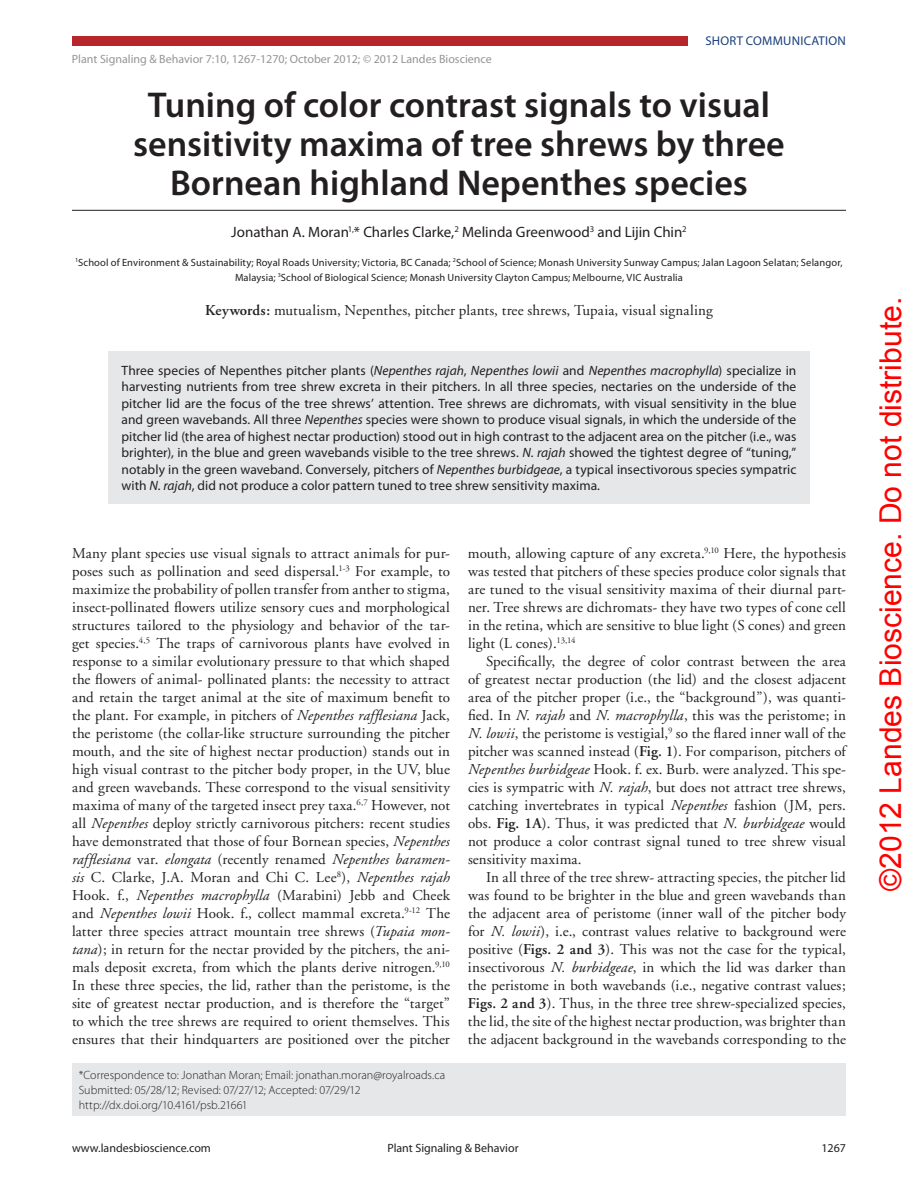
<style>
.page{position:relative;width:918px;height:1188px;background:#fff}
.page>*{position:absolute;margin:0;border:0;box-sizing:border-box;transform-origin:0 0}
.t1{font:600 36px/39px "Myriad Pro";color:#231f20;text-align:center}
.t2{font:30.15px "Arial";color:#f00}
.t3{font:15px/18px "Adobe Garamond";letter-spacing:.01em;color:#231f20;text-align:justify}
.t4{font:15px "Myriad Pro";color:#231f20}
.t5{font:13.5px/16.5px "Myriad Pro";letter-spacing:.005em;color:#231f20;text-align:justify}
.t6{font:12.75px "Myriad Pro";letter-spacing:.02em;color:#193f7c}
.t7{font:300 12px/15px "Myriad Pro";letter-spacing:.005em;color:#231f20}
.t8{font:12px "Myriad Pro";color:#939598}
.t9{font:12px "Myriad Pro";color:#231f20}
.t10{font:10.5px/15px "Myriad Pro";letter-spacing:.015em;color:#231f20;text-align:center}
.s1{font-weight:600}
.s2{font-style:italic}
</style>
<div class="page">
<div style="left:72px;top:36px;width:616px;height:10px;background:#b7262b"></div>
<div style="left:72px;top:1063px;width:774px;height:53px;background:#e6e7e9"></div>
<div style="left:108px;top:351px;width:702px;height:153px;background:#e6e7e9"></div>
<hr style="left:72px;top:210px;width:774px;height:1px;background:#231f20">
<p class="t8" style="left:72px;top:52px;width:421px">Plant Signaling &amp; Behavior 7:10, 1267-1270; October 2012; © 2012 Landes Bioscience</p>
<p class="t6" style="left:705px;top:33px;width:142px">Short Communication</p>
<h1 class="t1" style="left:133px;top:85px;width:653px">Tuning of color contrast signals to visual sensitivity maxima of tree shrews by three<br>Bornean highland Nepenthes species</h1>
<p class="t4" style="left:231px;top:223px;width:457px">Jonathan A. Moran<sup>1,</sup>* Charles Clarke,<sup>2</sup> Melinda Greenwood<sup>3</sup> and Lijin Chin<sup>2</sup></p>
<p class="t10" style="left:75px;top:255px;width:769px"><sup>1</sup>School of Environment &amp; Sustainability; Royal Roads University; Victoria, BC Canada; <sup>2</sup>School of Science; Monash University Sunway Campus; Jalan Lagoon Selatan; Selangor,<br>Malaysia; <sup>3</sup>School of Biological Science; Monash University Clayton Campus; Melbourne, VIC Australia</p>
<p class="t3" style="left:205px;top:302px;width:509px"><span class="s1">Keywords:</span> mutualism, Nepenthes, pitcher plants, tree shrews, Tupaia, visual signaling</p>
<p class="t5" style="left:121px;top:362px;width:677px">Three species of N epenthes pitcher plants (<span class="s2">Nepenthes rajah</span>, <span class="s2">Nepenthes lowii</span> and <span class="s2">Nepenthes macrophylla</span>) specialize in harvesting nutrients from tree shrew excreta in their pitchers. In all three species, nectaries on the underside of the pitcher lid are the focus of the tree shrews’ attention. Tree shrews are dichromats, with visual sensitivity in the blue and green wavebands. All three <span class="s2">Nepenthes</span> species were shown to produce visual signals, in which the underside of the pitcher lid (the area of highest nectar production) stood out in high contrast to the adjacent area on the pitcher (i.e., was brighter), in the blue and green wavebands visible to the tree shrews. <span class="s2">N. rajah</span> showed the tightest degree of “tuning,” notably in the green waveband. Conversely, pitchers of <span class="s2">Nepenthes burbidgeae</span>, a typical insectivorous species sympatric with <span class="s2">N. rajah</span>, did not produce a color pattern tuned to tree shrew sensitivity maxima.</p>
<p class="t3" style="left:72px;top:545px;width:380px">Many plant species use visual signals to attract animals for pur&shy;poses such as pollination and seed dispersal.<sup>1-3</sup> For example, to maximize the probability of pollen transfer from anther to stigma, insect-pollinated flowers utilize sensory cues and morphological structures tailored to the physiology and behavior of the tar&shy;get species.<sup>4,5</sup> The traps of carnivorous plants have evolved in response to a similar evolutionary pressure to that which shaped the flowers of animal- pollinated plants: the necessity to attract and retain the target animal at the site of maximum benefit to the plant. For example, in pitchers of <span class="s2">Nepenthes rafflesiana</span> Jack, the peristome (the collar-like structure surrounding the pitcher mouth, and the site of highest nectar production) stands out in high visual contrast to the pitcher body proper, in the UV, blue and green wavebands. These correspond to the visual sensitivity maxima of many of the targeted insect prey taxa.<sup>6,7</sup> However, not all <span class="s2">Nepenthes</span> deploy strictly carnivorous pitchers: recent studies have demonstrated that those of four Bornean species, <span class="s2">Nepenthes rafflesiana</span> var. <span class="s2">elongata</span> (recently renamed <span class="s2">Nepenthes baramen&shy;sis</span> C. Clarke, J.A. Moran and Chi C. Lee<sup>8</sup>), <span class="s2">Nepenthes rajah </span>Hook. f., <span class="s2">Nepenthes macrophylla</span> (Marabini) Jebb and Cheek and <span class="s2">Nepenthes lowii</span> Hook. f., collect mammal excreta.<sup>9-12</sup> The latter three species attract mountain tree shrews (<span class="s2">Tupaia mon&shy;tana</span>); in return for the nectar provided by the pitchers, the ani&shy;mals deposit excreta, from which the plants derive nitrogen.<sup>9,10<br></sup>In these three species, the lid, rather than the peristome, is the site of greatest nectar production, and is therefore the “target” to which the tree shrews are required to orient themselves. This ensures that their hindquarters are positioned over the pitcher</p>
<p class="t7" style="left:79px;top:1068px;width:368px">*Correspondence to: Jonathan Moran; Email: jonathan.moran@royalroads.ca<br>Submitted: 05/28/12; Revised: 07/27/12; Accepted: 07/29/12 http://dx.doi.org/10.4161/psb.21661</p>
<p class="t3" style="left:468px;top:545px;width:379px">mouth, allowing capture of any excreta.<sup>9,10</sup> Here, the hypothesis was tested that pitchers of these species produce color signals that are tuned to the visual sensitivity maxima of their diurnal part&shy;ner. Tree shrews are dichromats- they have two types of cone cell in the retina, which are sensitive to blue light (S cones) and green light (L cones).<sup>13,14</sup></p>
<p class="t3" style="left:468px;top:653px;width:379px;text-indent:18px">Specifically, the degree of color contrast between the area of greatest nectar production (the lid) and the closest adjacent area of the pitcher proper (i.e., the “background”), was quanti&shy;fied. In <span class="s2">N. rajah</span> and <span class="s2">N. macrophylla</span>, this was the peristome; in <span class="s2">N. lowii</span>, the peristome is vestigial,<sup>9</sup> so the flared inner wall of the pitcher was scanned instead (<span class="s1">Fig. 1</span>). For comparison, pitchers of <span class="s2">Nepenthes burbidgeae</span> Hook. f. ex. Burb. were analyzed. This spe&shy;cies is sympatric with <span class="s2">N. rajah</span>, but does not attract tree shrews, catching invertebrates in typical <span class="s2">Nepenthes</span> fashion (JM, pers. obs. <span class="s1">Fig. 1A</span>). Thus, it was predicted that <span class="s2">N. burbidgeae</span> would not produce a color contrast signal tuned to tree shrew visual sensitivity maxima.</p>
<p class="t3" style="left:468px;top:869px;width:380px;text-indent:18px">In all three of the tree shrew- attracting species, the pitcher lid was found to be brighter in the blue and green wavebands than the adjacent area of peristome (inner wall of the pitcher body for <span class="s2">N. lowii</span>), i.e., contrast values relative to background were positive (<span class="s1">Figs. 2 and 3</span>). This was not the case for the typical, insectivorous <span class="s2">N. burbidgeae</span>, in which the lid was darker than the peristome in both wavebands (i.e., negative contrast values; <span class="s1">Figs. 2 and 3</span>). Thus, in the three tree shrew-specialized species, the lid, the site of the highest nectar production, was brighter than the adjacent background in the wavebands corresponding to the</p>
<p class="t9" style="left:72px;top:1141px;width:140px">www.landesbioscience.com</p>
<p class="t9" style="left:387px;top:1141px;width:133px">Plant Signaling &amp; Behavior</p>
<p class="t9" style="left:821px;top:1141px;width:26px">1267</p>
<h2 class="t2" style="left:871px;top:891px;width:595px;rotate:-90deg">©2012 Landes Bioscience. Do not distribute.</h2>
</div>
